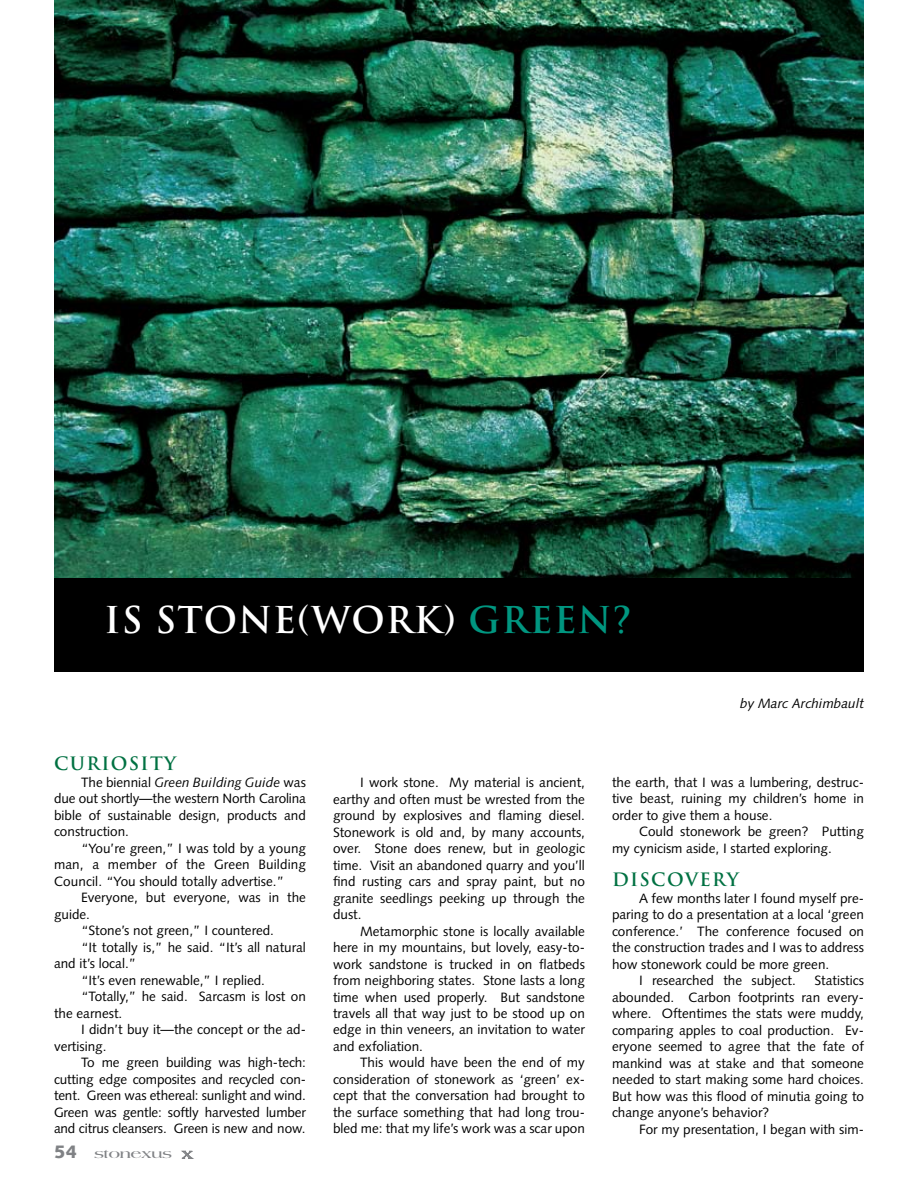
<style>
.page{position:relative;width:918px;height:1188px;background:#fff}
.page>*{position:absolute;margin:0;border:0;box-sizing:border-box;transform-origin:0 0}
.t1{font:700 36px "Trajan";letter-spacing:.03em;color:#fff}
.t2{font:700 18px "Trajan";letter-spacing:.075em;color:#007142}
.t3{font:13.5px/16.5px "Syntax";color:#000;text-align:justify}
.t4{font:italic 13.5px "Syntax";color:#000}
.t5{font:10.5px "Jade Extended";color:#808285}
.s1{color:#009680}
.s2{font-style:italic}
.s3{font-family:"Syntax";font-weight:900;font-size:18px}
.s4{font-size:9px}
</style>
<div class="page">
<svg style="left:181px;top:1151px;width:12px;height:8px"></svg>
<div style="left:54px;top:547px;width:810px;height:125px;background:#000"></div>
<img style="left:54px;top:0;width:810px;height:577px">
<h1 class="t1" style="left:104px;top:598px;width:529px">IS STONE(WORK) <span class="s1">GREEN?</span></h1>
<p class="t4" style="left:740px;top:696px;width:125px">by Marc Archimbault</p>
<h2 class="t2" style="left:54px;top:753px;width:124px">CURIOSITY</h2>
<p class="t3" style="left:54px;top:774px;width:253px;text-indent:27px">The biennial <span class="s2">Green Building Guide</span> was due out shortly—the western North Carolina bible of sustainable design, products and construction.</p>
<p class="t3" style="left:54px;top:840px;width:254px;text-indent:27px">“You’re green,” I was told by a young man, a member of the Green Building Council. “You should totally advertise.”</p>
<p class="t3" style="left:81px;top:889px;width:226px">Everyone, but everyone, was in the</p>
<p class="t3" style="left:54px;top:906px;width:38px">guide.</p>
<p class="t3" style="left:81px;top:922px;width:195px">“Stone’s not green,” I countered.</p>
<p class="t3" style="left:81px;top:939px;width:226px">“It totally is,” he said. “It’s all natural</p>
<p class="t3" style="left:54px;top:955px;width:84px">and it’s local.”</p>
<p class="t3" style="left:81px;top:972px;width:186px">“It’s even renewable,” I replied.</p>
<p class="t3" style="left:81px;top:988px;width:227px">“Totally,” he said. Sarcasm is lost on</p>
<p class="t3" style="left:54px;top:1005px;width:70px">the earnest.</p>
<p class="t3" style="left:81px;top:1021px;width:226px">I didn’t buy it—the concept or the ad-</p>
<p class="t3" style="left:54px;top:1038px;width:54px">vertising.</p>
<p class="t3" style="left:81px;top:1054px;width:227px">To me green building was high-tech:</p>
<p class="t3" style="left:54px;top:1071px;width:254px">cutting edge composites and recycled con-</p>
<p class="t3" style="left:54px;top:1087px;width:254px">tent. Green was ethereal: sunlight and wind.</p>
<p class="t3" style="left:54px;top:1104px;width:253px">Green was gentle: softly harvested lumber</p>
<p class="t3" style="left:54px;top:1120px;width:253px">and citrus cleansers. Green is new and now.</p>
<p class="t5" style="left:54px;top:1148px;width:140px"><span class="s3">54</span> stonexus <span class="s4">X</span></p>
<p class="t3" style="left:333px;top:774px;width:254px;text-indent:27px">I work stone. My material is ancient, earthy and often must be wrested from the ground by explosives and flaming diesel.<br>Stonework is old and, by many accounts, over. Stone does renew, but in geologic time. Visit an abandoned quarry and you’ll find rusting cars and spray paint, but no granite seedlings peeking up through the dust.</p>
<p class="t3" style="left:333px;top:923px;width:254px;text-indent:27px">Metamorphic stone is locally available here in my mountains, but lovely, easy-to&shy;work sandstone is trucked in on flatbeds from neighboring states. Stone lasts a long time when used properly. But sandstone travels all that way just to be stood up on edge in thin veneers, an invitation to water and exfoliation.</p>
<p class="t3" style="left:333px;top:1055px;width:254px;text-indent:27px">This would have been the end of my consideration of stonework as ‘green’ ex&shy;cept that the conversation had brought to the surface something that had long trou&shy;bled me: that my life’s work was a scar upon</p>
<p class="t3" style="left:612px;top:774px;width:254px">the earth, that I was a lumbering, destruc&shy;tive beast, ruining my children’s home in order to give them a house.</p>
<p class="t3" style="left:612px;top:824px;width:253px;text-indent:27px">Could stonework be green? Putting my cynicism aside, I started exploring.</p>
<h2 class="t2" style="left:612px;top:868px;width:128px">DISCOVERY</h2>
<p class="t3" style="left:639px;top:890px;width:227px">A few months later I found myself pre-</p>
<p class="t3" style="left:612px;top:906px;width:253px">paring to do a presentation at a local ‘green</p>
<p class="t3" style="left:612px;top:923px;width:254px">conference.’ The conference focused on</p>
<p class="t3" style="left:612px;top:939px;width:253px">the construction trades and I was to address</p>
<p class="t3" style="left:612px;top:956px;width:219px">how stonework could be more green.</p>
<p class="t3" style="left:639px;top:972px;width:158px">I researched the subject.</p>
<p class="t3" style="left:612px;top:972px;width:254px;text-indent:203px">Statistics abounded. Carbon footprints ran every&shy;where. Oftentimes the stats were muddy, comparing apples to coal production. Ev&shy;eryone seemed to agree that the fate of mankind was at stake and that someone needed to start making some hard choices.<br>But how was this flood of minutia going to change anyone’s behavior?</p>
<p class="t3" style="left:639px;top:1121px;width:227px">For my presentation, I began with sim-</p>
</div>
